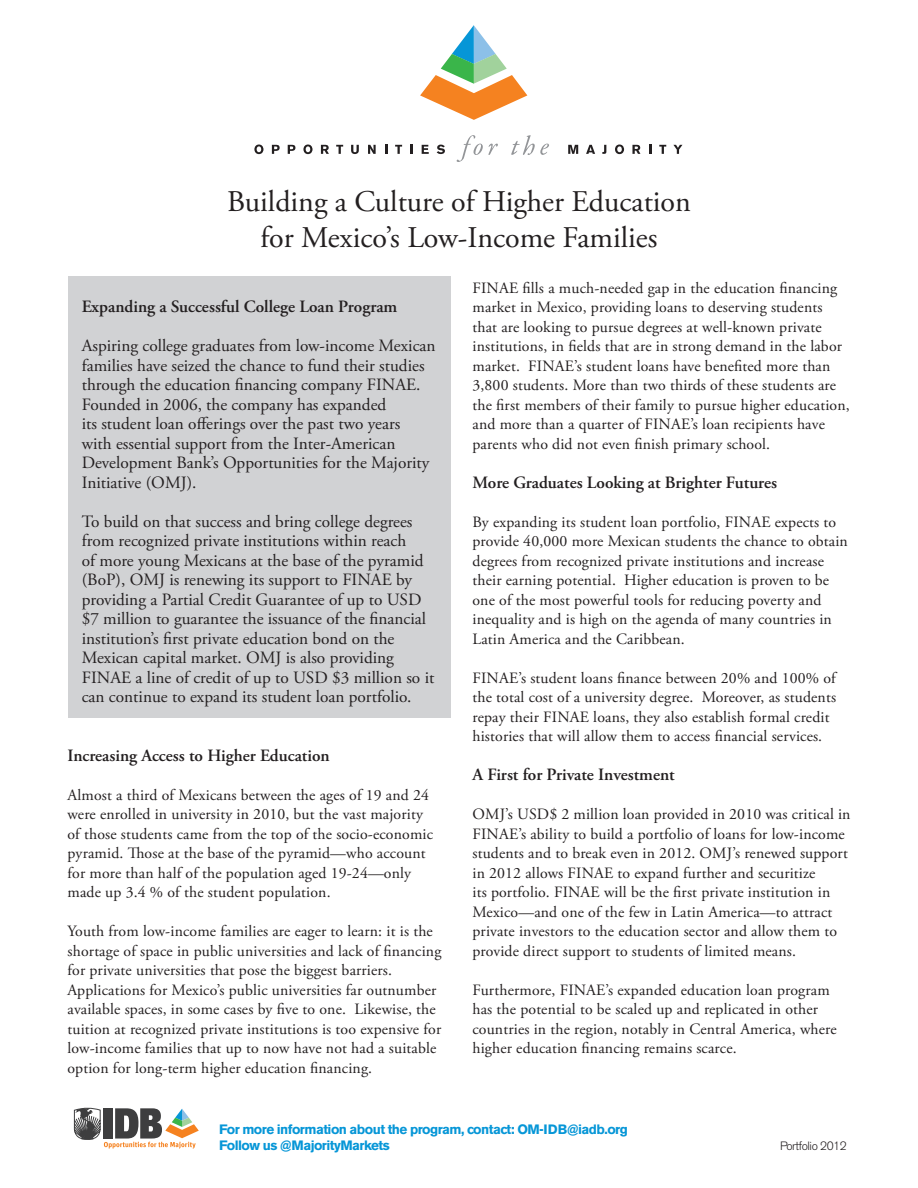
<style>
.page{position:relative;width:918px;height:1188px;background:#fff}
.page>*{position:absolute;margin:0;border:0;box-sizing:border-box;transform-origin:0 0}
.t1{font:30px/36px "Adobe Garamond Pro";color:#231f20;text-align:center}
.t2{font:17.25px/19.5px "Adobe Garamond Pro";color:#231f20}
.t3{font:600 17.25px "Adobe Garamond Pro";color:#231f20}
.t4{font:15.75px/19.5px "Adobe Garamond Pro";letter-spacing:.01em;color:#231f20}
.t5{font:700 13.5px/16.2px "Akzidenz Grotesk BE";letter-spacing:-.04em;color:#0696d7}
.t6{font:300 12px "Akzidenz Grotesk BE";letter-spacing:-.04em;color:#231f20}
</style>
<div class="page">
<svg style="left:74px;top:1107px;width:125px;height:42px"></svg>
<svg style="left:254px;top:145px;width:9px;height:9px"></svg>
<svg style="left:272px;top:145px;width:8px;height:9px"></svg>
<svg style="left:288px;top:145px;width:7px;height:9px"></svg>
<svg style="left:303px;top:145px;width:10px;height:9px"></svg>
<svg style="left:321px;top:145px;width:8px;height:9px"></svg>
<svg style="left:336px;top:145px;width:7px;height:9px"></svg>
<svg style="left:351px;top:145px;width:8px;height:9px"></svg>
<svg style="left:368px;top:145px;width:8px;height:9px"></svg>
<svg style="left:385px;top:145px;width:2px;height:9px"></svg>
<svg style="left:395px;top:145px;width:7px;height:9px"></svg>
<svg style="left:410px;top:145px;width:2px;height:9px"></svg>
<svg style="left:422px;top:145px;width:7px;height:9px"></svg>
<svg style="left:437px;top:145px;width:8px;height:9px"></svg>
<svg style="left:568px;top:145px;width:10px;height:9px"></svg>
<svg style="left:586px;top:145px;width:9px;height:9px"></svg>
<svg style="left:602px;top:145px;width:4px;height:9px"></svg>
<svg style="left:615px;top:145px;width:9px;height:9px"></svg>
<svg style="left:632px;top:145px;width:8px;height:9px"></svg>
<svg style="left:649px;top:145px;width:2px;height:9px"></svg>
<svg style="left:659px;top:145px;width:7px;height:9px"></svg>
<svg style="left:673px;top:145px;width:9px;height:9px"></svg>
<svg style="left:457px;top:135px;width:41px;height:27px"></svg>
<svg style="left:511px;top:135px;width:38px;height:20px"></svg>
<svg style="left:420px;top:25px;width:107px;height:95px"></svg>
<div style="left:68px;top:277px;width:383px;height:441px;background:#d1d2d4"></div>
<h1 class="t1" style="left:227px;top:184px;width:465px">Building a Culture of Higher Education for Mexico’s Low-Income Families</h1>
<p class="t3" style="left:82px;top:297px;width:317px">Expanding a Successful College Loan Program</p>
<p class="t2" style="left:82px;top:336px;width:355px">Aspiring college graduates from low-income Mexican families have seized the chance to fund their studies through the education financing company FINAE.<br>Founded in 2006, the company has expanded<br>its student loan offerings over the past two years<br>with essential support from the Inter-American Development Bank’s Opportunities for the Majority Initiative (OMJ).</p>
<p class="t2" style="left:82px;top:512px;width:354px">To build on that success and bring college degrees from recognized private institutions within reach<br>of more young Mexicans at the base of the pyramid (BoP), OMJ is renewing its support to FINAE by providing a Partial Credit Guarantee of up to USD $7 million to guarantee the issuance of the financial institution’s first private education bond on the Mexican capital market. OMJ is also providing FINAE a line of credit of up to USD $3 million so it can continue to expand its student loan portfolio.</p>
<p class="t3" style="left:68px;top:745px;width:264px">Increasing Access to Higher Education</p>
<p class="t4" style="left:68px;top:785px;width:367px">Almost a third of Mexicans between the ages of 19 and 24 were enrolled in university in 2010, but the vast majority of those students came from the top of the socio-economic pyramid. Those at the base of the pyramid—who account for more than half of the population aged 19-24—only made up 3.4 % of the student population.</p>
<p class="t4" style="left:68px;top:922px;width:375px">Youth from low-income families are eager to learn: it is the shortage of space in public universities and lack of financing for private universities that pose the biggest barriers.<br>Applications for Mexico’s public universities far outnumber available spaces, in some cases by five to one. Likewise, the tuition at recognized private institutions is too expensive for low-income families that up to now have not had a suitable option for long-term higher education financing.</p>
<p class="t4" style="left:472px;top:278px;width:379px">FINAE fills a much-needed gap in the education financing market in Mexico, providing loans to deserving students that are looking to pursue degrees at well-known private institutions, in fields that are in strong demand in the labor market. FINAE’s student loans have benefited more than 3,800 students. More than two thirds of these students are the first members of their family to pursue higher education, and more than a quarter of FINAE’s loan recipients have parents who did not even finish primary school.</p>
<p class="t3" style="left:472px;top:472px;width:306px">More Graduates Looking at Brighter Futures</p>
<p class="t4" style="left:472px;top:512px;width:377px">By expanding its student loan portfolio, FINAE expects to provide 40,000 more Mexican students the chance to obtain degrees from recognized private institutions and increase their earning potential. Higher education is proven to be one of the most powerful tools for reducing poverty and inequality and is high on the agenda of many countries in Latin America and the Caribbean.</p>
<p class="t4" style="left:472px;top:668px;width:365px">FINAE’s student loans finance between 20% and 100% of the total cost of a university degree. Moreover, as students repay their FINAE loans, they also establish formal credit histories that will allow them to access financial services.</p>
<p class="t3" style="left:472px;top:765px;width:204px">A First for Private Investment</p>
<p class="t4" style="left:472px;top:805px;width:380px">OMJ’s USD$ 2 million loan provided in 2010 was critical in FINAE’s ability to build a portfolio of loans for low-income students and to break even in 2012. OMJ’s renewed support in 2012 allows FINAE to expand further and securitize<br>its portfolio. FINAE will be the first private institution in Mexico—and one of the few in Latin America—to attract private investors to the education sector and allow them to provide direct support to students of limited means.</p>
<p class="t4" style="left:472px;top:980px;width:366px">Furthermore, FINAE’s expanded education loan program has the potential to be scaled up and replicated in other countries in the region, notably in Central America, where higher education financing remains scarce.</p>
<p class="t5" style="left:219px;top:1121px;width:410px">For more information about the program, contact: OM-IDB@iadb.org<br>Follow us @MajorityMarkets</p>
<p class="t6" style="left:780px;top:1139px;width:68px">Portfolio 2012</p>
</div>
